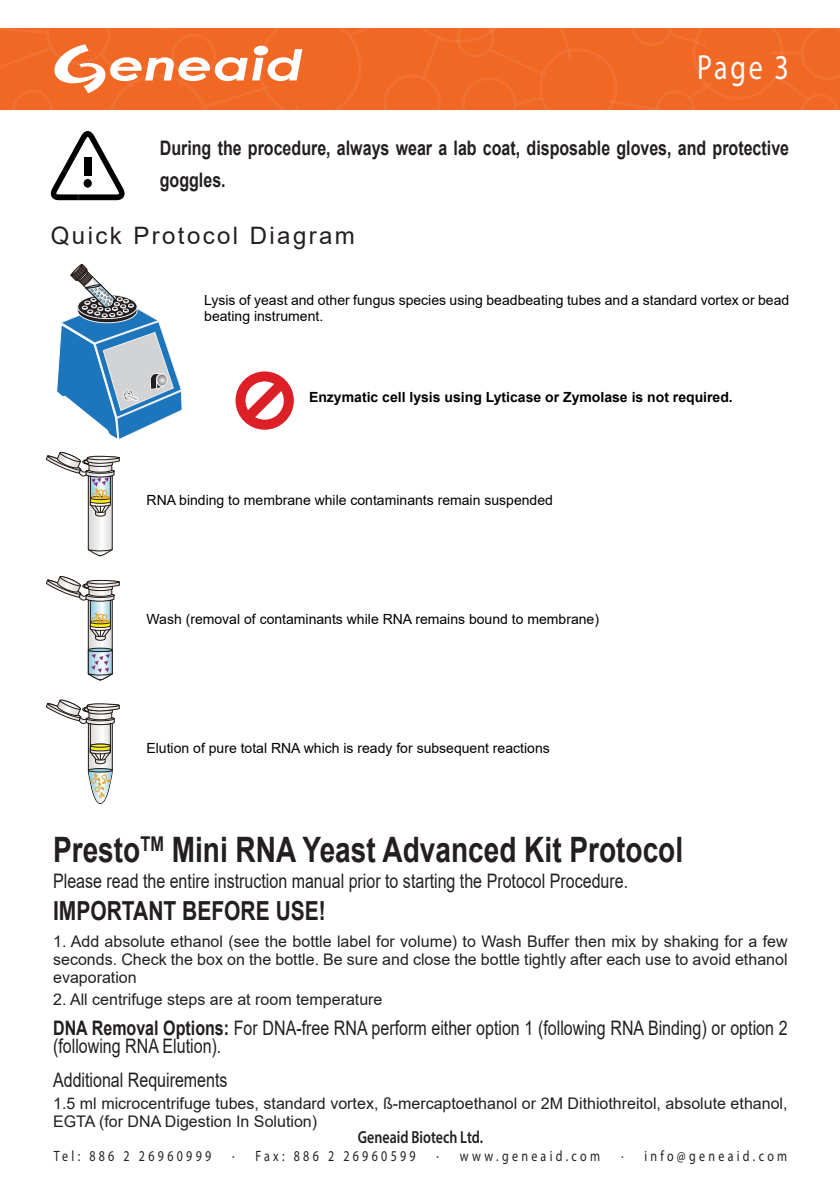
<style>
.page{position:relative;width:840px;height:1191px;background:#fff}
.page>*{position:absolute;margin:0;border:0;box-sizing:border-box;transform-origin:0 0}
.t1{font:700 35px "Arial";color:#231f20;scale:.8 1}
.t2{font:35px "Myriad Pro";color:#fff;scale:.8 1}
.t3{font:700 26.2px "Arial";color:#231f20;scale:.8 1}
.t4{font:24px "Arial";letter-spacing:.1em;color:#231f20}
.t5{font:20px/18px "Arial";color:#231f20;scale:.8 1}
.t6{font:700 20px/32px "Arial";color:#231f20;scale:.8 1}
.t7{font:600 17.6px "Myriad Pro";color:#231f20;scale:.8 1}
.t8{font:16px/18px "Arial";color:#231f20;text-align:justify}
.t9{font:15px "Myriad Pro";letter-spacing:.275em;color:#231f20;scale:.8 1}
.t10{font:14px/16px "Arial";color:#010101}
.t11{font:700 14px "Arial";color:#010101}
.s1{font-weight:700}
</style>
<div class="page">
<div style="left:0;top:29px;width:839px;height:81px;background:#f16724"></div>
<div style="left:46px;top:0;width:65px;height:65px;border:3px solid #fff;border-radius:50%"></div>
<div style="left:342px;top:164px;width:103px;height:103px;border:3px solid #fff;border-radius:50%"></div>
<div style="left:16px;top:164px;width:64px;height:64px;border:3px solid #fff;border-radius:50%"></div>
<div style="left:244px;top:153px;width:67px;height:67px;border:3px solid #fff;border-radius:50%"></div>
<svg style="left:336px;top:103px;width:41px;height:71px"></svg>
<div style="left:171px;top:34px;width:45px;height:43px;border:3px solid #fff;border-radius:50%"></div>
<div style="left:383px;top:74px;width:58px;height:58px;border:3px solid #fff;border-radius:50%"></div>
<svg style="left:0;top:22px;width:51px;height:14px"></svg>
<svg style="left:0;top:44px;width:302px;height:156px"></svg>
<svg style="left:398px;top:127px;width:17px;height:45px"></svg>
<svg style="left:100px;top:9px;width:90px;height:21px"></svg>
<div style="left:692px;top:8px;width:91px;height:92px;border:3px solid #fff;border-radius:50%"></div>
<div style="left:538px;top:48px;width:79px;height:79px;border:3px solid #fff;border-radius:50%"></div>
<div style="left:630px;top:4px;width:42px;height:42px;border:3px solid #fff;border-radius:50%"></div>
<div style="left:461px;top:77px;width:55px;height:55px;border:3px solid #fff;border-radius:50%"></div>
<div style="left:800px;top:94px;width:38px;height:38px;border:3px solid #fff;border-radius:50%"></div>
<svg style="left:514px;top:97px;width:27px;height:9px"></svg>
<svg style="left:668px;top:32px;width:38px;height:15px"></svg>
<svg style="left:348px;top:13px;width:286px;height:68px"></svg>
<div style="left:655px;top:90px;width:39px;height:40px;border:3px solid #fff;border-radius:50%"></div>
<svg style="left:608px;top:100px;width:49px;height:11px"></svg>
<svg style="left:688px;top:82px;width:24px;height:17px"></svg>
<svg style="left:770px;top:22px;width:69px;height:79px"></svg>
<hr style="left:771px;top:51px;width:30px;height:3px;background:#fff">
<svg style="left:46px;top:576px;width:74px;height:104px"></svg>
<svg style="left:46px;top:451px;width:74px;height:105px"></svg>
<svg style="left:46px;top:699px;width:74px;height:105px"></svg>
<svg style="left:56px;top:264px;width:126px;height:176px"></svg>
<svg style="left:235px;top:371px;width:59px;height:59px"></svg>
<h1 class="t2" style="left:696px;top:45px;width:116px">Page 3</h1>
<p class="t6" style="left:160px;top:132px;width:787px">During the procedure, always wear a lab coat, disposable gloves, and protective goggles.</p>
<h3 class="t4" style="left:51px;top:219px;width:305px">Quick Protocol Diagram</h3>
<p class="t10" style="left:204px;top:292px;width:586px">Lysis of yeast and other fungus species using beadbeating tubes and a standard vortex or bead beating instrument.</p>
<p class="t11" style="left:309px;top:387px;width:425px">Enzymatic cell lysis using Lyticase or Zymolase is not required.</p>
<p class="t10" style="left:146px;top:492px;width:407px">RNA binding to membrane while contaminants remain suspended</p>
<p class="t10" style="left:146px;top:610px;width:454px">Wash (removal of contaminants while RNA remains bound to membrane)</p>
<p class="t10" style="left:146px;top:739px;width:404px">Elution of pure total RNA which is ready for subsequent reactions</p>
<h1 class="t1" style="left:53px;top:825px;width:788px">Presto<sup>TM</sup> Mini RNA Yeast Advanced Kit Protocol</h1>
<p class="t5" style="left:53px;top:872px;width:720px">Please read the entire instruction manual prior to starting the Protocol Procedure.</p>
<h2 class="t3" style="left:53px;top:892px;width:342px">IMPORTANT BEFORE USE!</h2>
<p class="t8" style="left:53px;top:932px;width:735px">1. Add absolute ethanol (see the bottle label for volume) to Wash Buffer then mix by shaking for a few seconds. Check the box on the bottle. Be sure and close the bottle tightly after each use to avoid ethanol evaporation</p>
<p class="t8" style="left:53px;top:990px;width:331px">2. All centrifuge steps are at room temperature</p>
<p class="t5" style="left:53px;top:1018px;width:919px"><span class="s1">DNA Removal Options:</span> For DNA-free RNA perform either option 1 (following RNA Binding) or option 2 (following RNA Elution).</p>
<p class="t5" style="left:53px;top:1070px;width:219px">Additional Requirements</p>
<p class="t8" style="left:53px;top:1094px;width:735px">1.5 ml microcentrifuge tubes, standard vortex, ß-mercaptoethanol or 2M Dithiothreitol, absolute ethanol,<br>EGTA (for DNA Digestion In Solution)</p>
<p class="t7" style="left:357px;top:1126px;width:158px">Geneaid Biotech Ltd.</p>
<p class="t9" style="left:54px;top:1146px;width:198px">Tel: 886 2 26960999</p>
<p class="t9" style="left:232px;top:1146px;width:231px">· Fax: 886 2 26960599</p>
<p class="t9" style="left:436px;top:1146px;width:206px">· www.geneaid.com</p>
<p class="t9" style="left:620px;top:1146px;width:209px">· info@geneaid.com</p>
</div>
